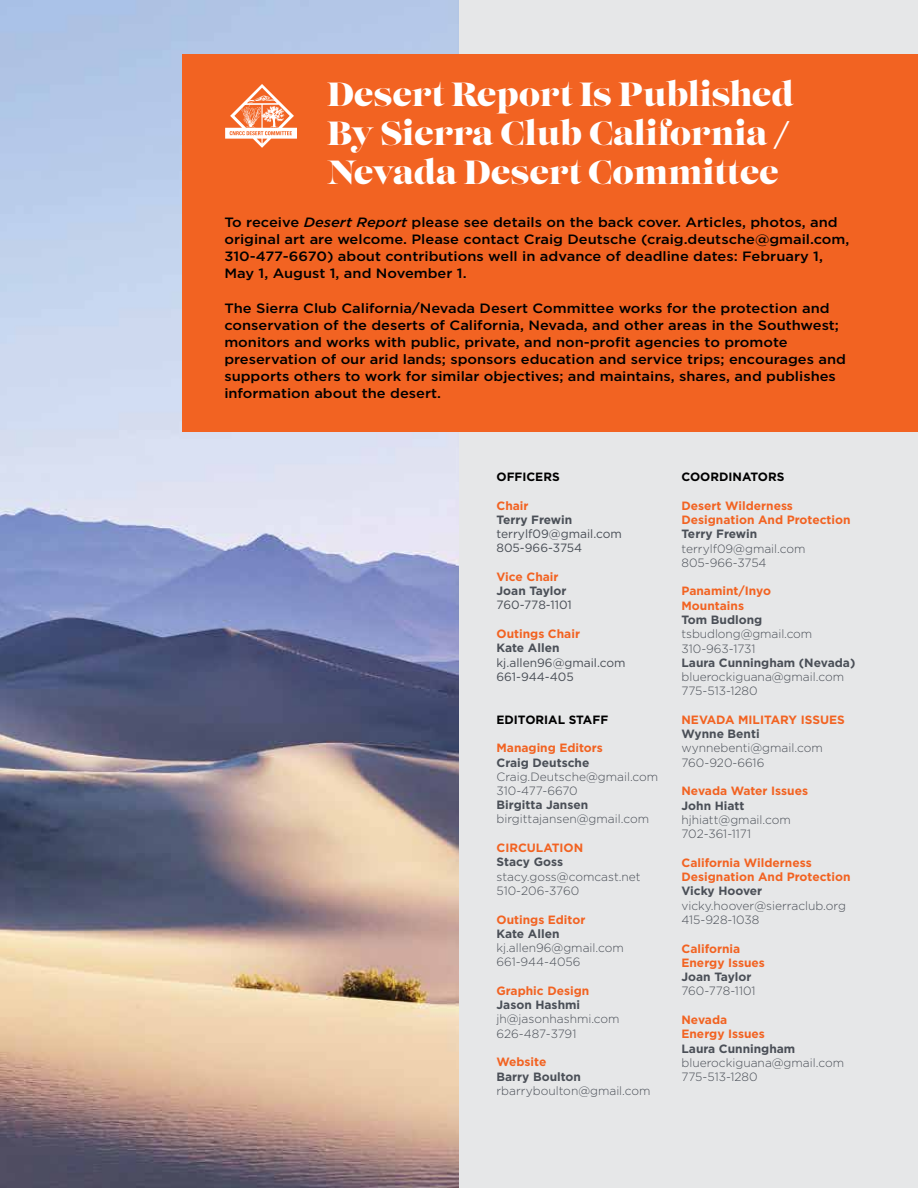
<style>
.page{position:relative;width:918px;height:1188px;background:#fff}
.page>*{position:absolute;margin:0;border:0;box-sizing:border-box;transform-origin:0 0}
.t1{font:33.45px/39px "Lust";color:#fff}
.t2{font:500 13.5px/17.1px "Gotham";color:#000;scale:1.09 1}
.t3{font:300 12px/14.2px "Gotham";color:#4a4f57}
.t4{font:700 12px/14.4px "Gotham";color:#f26322}
.t5{font:700 12px "Gotham";color:#4a4f57}
.t6{font:12px/14.2px "Gotham";color:#4a4f57}
.t7{font:700 12px "Gotham";color:#000}
.s1{font-family:"Gotham";font-size:30px}
.s2{font-style:italic}
</style>
<div class="page">
<div style="left:318px;top:0;width:600px;height:1188px;background:#e6e7e8"></div>
<img style="left:0;top:0;width:459px;height:1188px">
<div style="left:183px;top:54px;width:735px;height:378px;background:#f26322"></div>
<svg style="left:225px;top:84px;width:72px;height:64px"></svg>
<h1 class="t1" style="left:327px;top:76px;width:468px">Desert Report Is Published<br>By Sierra Club California <span class="s1">/<br></span>Nevada Desert Committee</h1>
<p class="t2" style="left:224px;top:213px;width:575px">To receive <span class="s2">Desert Report</span> please see details on the back cover. Articles, photos, and original art are welcome. Please contact Craig Deutsche (craig.deutsche@gmail.com, 310-477-6670) about contributions well in advance of deadline dates: February 1, May 1, August 1, and November 1.</p>
<p class="t2" style="left:224px;top:299px;width:572px">The Sierra Club California/Nevada Desert Committee works for the protection and conservation of the deserts of California, Nevada, and other areas in the Southwest; monitors and works with public, private, and non-profit agencies to promote preservation of our arid lands; sponsors education and service trips; encourages and supports others to work for similar objectives; and maintains, shares, and publishes information about the desert.</p>
<p class="t7" style="left:496px;top:470px;width:65px">OFFICERS</p>
<p class="t4" style="left:496px;top:498px;width:34px">Chair</p>
<p class="t5" style="left:496px;top:513px;width:77px">Terry Frewin</p>
<p class="t6" style="left:496px;top:526px;width:127px">terrylf09@gmail.com<br>805-966-3754</p>
<p class="t4" style="left:496px;top:569px;width:64px">Vice Chair</p>
<p class="t5" style="left:496px;top:584px;width:72px">Joan Taylor</p>
<p class="t6" style="left:496px;top:598px;width:77px">760-778-1101</p>
<p class="t4" style="left:496px;top:626px;width:85px">Outings Chair</p>
<p class="t5" style="left:496px;top:641px;width:65px">Kate Allen</p>
<p class="t6" style="left:496px;top:655px;width:131px">kj.allen96@gmail.com<br>661-944-405</p>
<p class="t7" style="left:496px;top:712px;width:113px">EDITORIAL STAFF</p>
<p class="t4" style="left:496px;top:741px;width:108px">Managing Editors</p>
<p class="t5" style="left:496px;top:755px;width:94px">Craig Deutsche</p>
<p class="t3" style="left:496px;top:769px;width:163px">Craig.Deutsche@gmail.com<br>310-477-6670</p>
<p class="t5" style="left:496px;top:798px;width:93px">Birgitta Jansen</p>
<p class="t3" style="left:496px;top:812px;width:154px">birgittajansen@gmail.com</p>
<p class="t4" style="left:496px;top:840px;width:88px">CIRCULATION</p>
<p class="t5" style="left:496px;top:855px;width:68px">Stacy Goss</p>
<p class="t3" style="left:496px;top:869px;width:146px">stacy.goss@comcast.net<br>510-206-3760</p>
<p class="t4" style="left:496px;top:912px;width:90px">Outings Editor</p>
<p class="t5" style="left:496px;top:927px;width:65px">Kate Allen</p>
<p class="t3" style="left:496px;top:940px;width:129px">kj.allen96@gmail.com<br>661-944-4056</p>
<p class="t4" style="left:496px;top:983px;width:94px">Graphic Design</p>
<p class="t5" style="left:496px;top:998px;width:85px">Jason Hashmi</p>
<p class="t3" style="left:496px;top:1012px;width:125px">jh@jasonhashmi.com<br>626-487-3791</p>
<p class="t4" style="left:496px;top:1055px;width:51px">Website</p>
<p class="t5" style="left:496px;top:1069px;width:86px">Barry Boulton</p>
<p class="t3" style="left:496px;top:1083px;width:156px">rbarryboulton@gmail.com</p>
<p class="t7" style="left:681px;top:470px;width:104px">COORDINATORS</p>
<p class="t4" style="left:681px;top:498px;width:171px">Desert Wilderness<br>Designation And Protection</p>
<p class="t5" style="left:681px;top:527px;width:77px">Terry Frewin</p>
<p class="t3" style="left:681px;top:541px;width:126px">terrylf09@gmail.com<br>805-966-3754</p>
<p class="t4" style="left:681px;top:584px;width:91px">Panamint/Inyo<br>Mountains</p>
<p class="t5" style="left:681px;top:613px;width:82px">Tom Budlong</p>
<p class="t3" style="left:681px;top:627px;width:132px">tsbudlong@gmail.com<br>310-963-1731</p>
<p class="t5" style="left:681px;top:656px;width:175px">Laura Cunningham (Nevada)</p>
<p class="t3" style="left:681px;top:670px;width:164px">bluerockiguana@gmail.com<br>775-513-1280</p>
<p class="t4" style="left:681px;top:712px;width:165px">NEVADA MILITARY ISSUES</p>
<p class="t5" style="left:681px;top:727px;width:80px">Wynne Benti</p>
<p class="t3" style="left:681px;top:741px;width:143px">wynnebenti@gmail.com<br>760-920-6616</p>
<p class="t4" style="left:681px;top:784px;width:128px">Nevada Water Issues</p>
<p class="t5" style="left:681px;top:798px;width:65px">John Hiatt</p>
<p class="t3" style="left:681px;top:812px;width:111px">hjhiatt@gmail.com<br>702-361-1171</p>
<p class="t4" style="left:681px;top:855px;width:171px">California Wilderness<br>Designation And Protection</p>
<p class="t5" style="left:681px;top:884px;width:82px">Vicky Hoover</p>
<p class="t3" style="left:681px;top:898px;width:166px">vicky.hoover@sierraclub.org<br>415-928-1038</p>
<p class="t4" style="left:681px;top:941px;width:85px">California<br>Energy Issues</p>
<p class="t5" style="left:681px;top:970px;width:72px">Joan Taylor</p>
<p class="t3" style="left:681px;top:984px;width:76px">760-778-1101</p>
<p class="t4" style="left:681px;top:1012px;width:85px">Nevada<br>Energy Issues</p>
<p class="t5" style="left:681px;top:1042px;width:115px">Laura Cunningham</p>
<p class="t3" style="left:681px;top:1055px;width:164px">bluerockiguana@gmail.com<br>775-513-1280</p>
</div>
